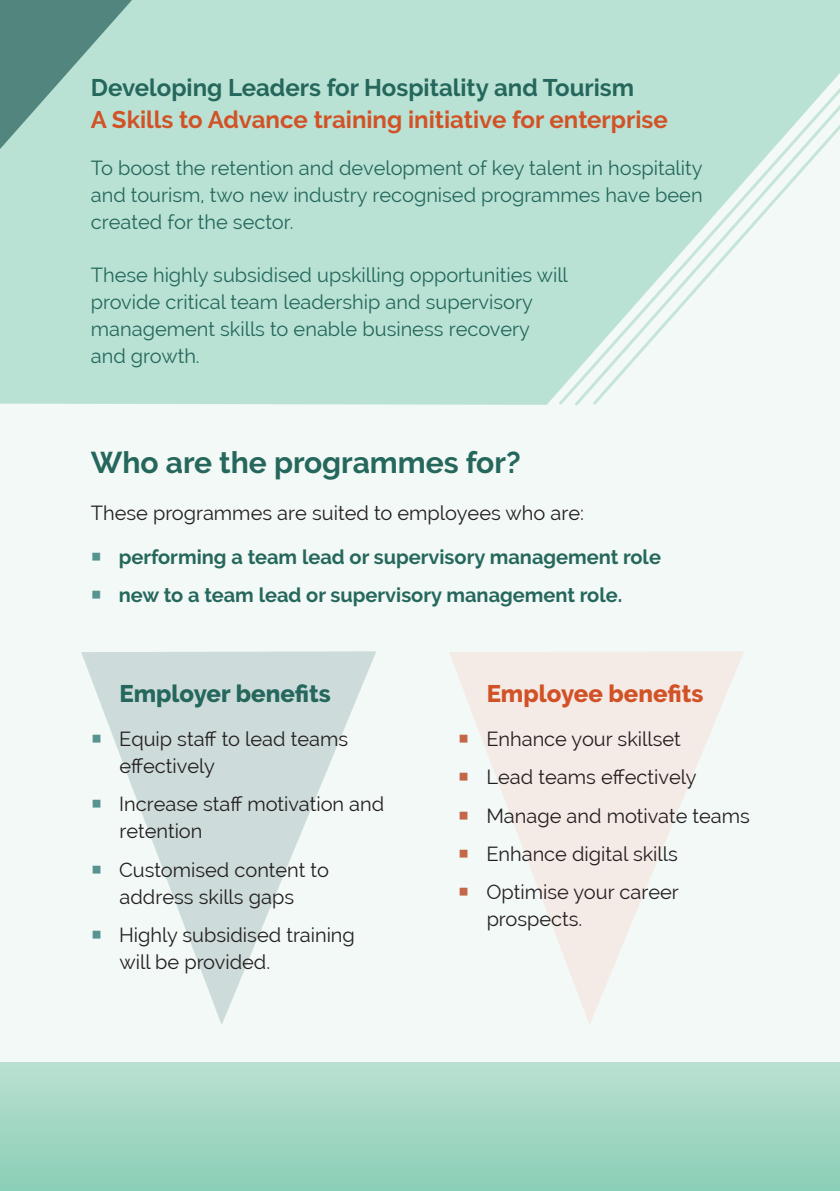
<style>
.page{position:relative;width:840px;height:1191px;background:#fff}
.page>*{position:absolute;margin:0;border:0;box-sizing:border-box;transform-origin:0 0}
.body{font:700 30px "Raleway";color:#25675c}
.heading_1{font:700 24px/32px "Raleway";color:#d25227}
.heading_1-2{font:800 24px "Raleway";color:#d25227}
.heading_1-3{font:800 24px "Raleway";color:#25675c}
.body-2{font:20px/27px "Raleway";color:#231f20}
.body-3{font:20px/27px "Raleway";color:#25675c;text-align:justify}
.t1{font:700 20px "Raleway";color:#25675c}
.s1{color:#25675c}
</style>
<div class="page">
<div style="left:0;top:0;width:839px;height:1191px;background:#f2f9f6"></div>
<div style="left:0;top:0;width:556px;height:405px;background:#b9e2d4"></div>
<svg style="left:81px;top:651px;width:295px;height:374px"></svg>
<svg style="left:449px;top:651px;width:294px;height:373px;fill:#f4ece8"></svg>
<div style="left:0;top:1062px;width:839px;height:129px;background:linear-gradient(to bottom,#bae0d1,#8aceb6)"></div>
<svg style="left:556px;top:0;width:283px;height:406px"></svg>
<svg style="left:0;top:0;width:132px;height:149px;background:#83b2a7"></svg>
<svg style="left:459px;top:734px;width:8px;height:8px"></svg>
<svg style="left:459px;top:773px;width:8px;height:8px"></svg>
<svg style="left:459px;top:811px;width:8px;height:8px"></svg>
<svg style="left:459px;top:849px;width:8px;height:8px"></svg>
<svg style="left:459px;top:888px;width:8px;height:8px"></svg>
<svg style="left:93px;top:734px;width:7px;height:8px"></svg>
<svg style="left:93px;top:800px;width:7px;height:8px"></svg>
<svg style="left:93px;top:865px;width:7px;height:8px"></svg>
<svg style="left:93px;top:930px;width:7px;height:8px"></svg>
<p class="heading_1" style="left:91px;top:72px;width:578px"><span class="s1">Developing Leaders for Hospitality and Tourism<br></span>A Skills to Advance training initiative for enterprise</p>
<p class="body-3" style="left:91px;top:155px;width:613px">To boost the retention and development of key talent in hospitality and tourism, two new industry recognised programmes have been created for the sector.</p>
<p class="body-3" style="left:91px;top:261px;width:478px;text-align:left">These highly subsidised upskilling opportunities will provide critical team leadership and supervisory management skills to enable business recovery and growth.</p>
<p class="body" style="left:91px;top:445px;width:431px">Who are the programmes for?</p>
<p class="body-2" style="left:91px;top:499px;width:494px">These programmes are suited to employees who are:</p>
<p class="t1" style="left:119px;top:545px;width:543px">performing a team lead or supervisory management role</p>
<p class="t1" style="left:119px;top:583px;width:504px">new to a team lead or supervisory management role.</p>
<p class="heading_1-3" style="left:119px;top:680px;width:212px">Employer benefits</p>
<p class="body-2" style="left:119px;top:725px;width:230px">Equip staff to lead teams effectively</p>
<p class="body-2" style="left:119px;top:790px;width:266px">Increase staff motivation and retention</p>
<p class="body-2" style="left:119px;top:856px;width:211px">Customised content to address skills gaps</p>
<p class="body-2" style="left:119px;top:921px;width:237px">Highly subsidised training will be provided.</p>
<p class="heading_1-2" style="left:486px;top:680px;width:218px">Employee benefits</p>
<p class="body-2" style="left:486px;top:725px;width:196px">Enhance your skillset</p>
<p class="body-2" style="left:486px;top:763px;width:212px">Lead teams effectively</p>
<p class="body-2" style="left:486px;top:802px;width:265px">Manage and motivate teams</p>
<p class="body-2" style="left:486px;top:840px;width:193px">Enhance digital skills</p>
<p class="body-2" style="left:486px;top:878px;width:194px">Optimise your career prospects.</p>
</div>
